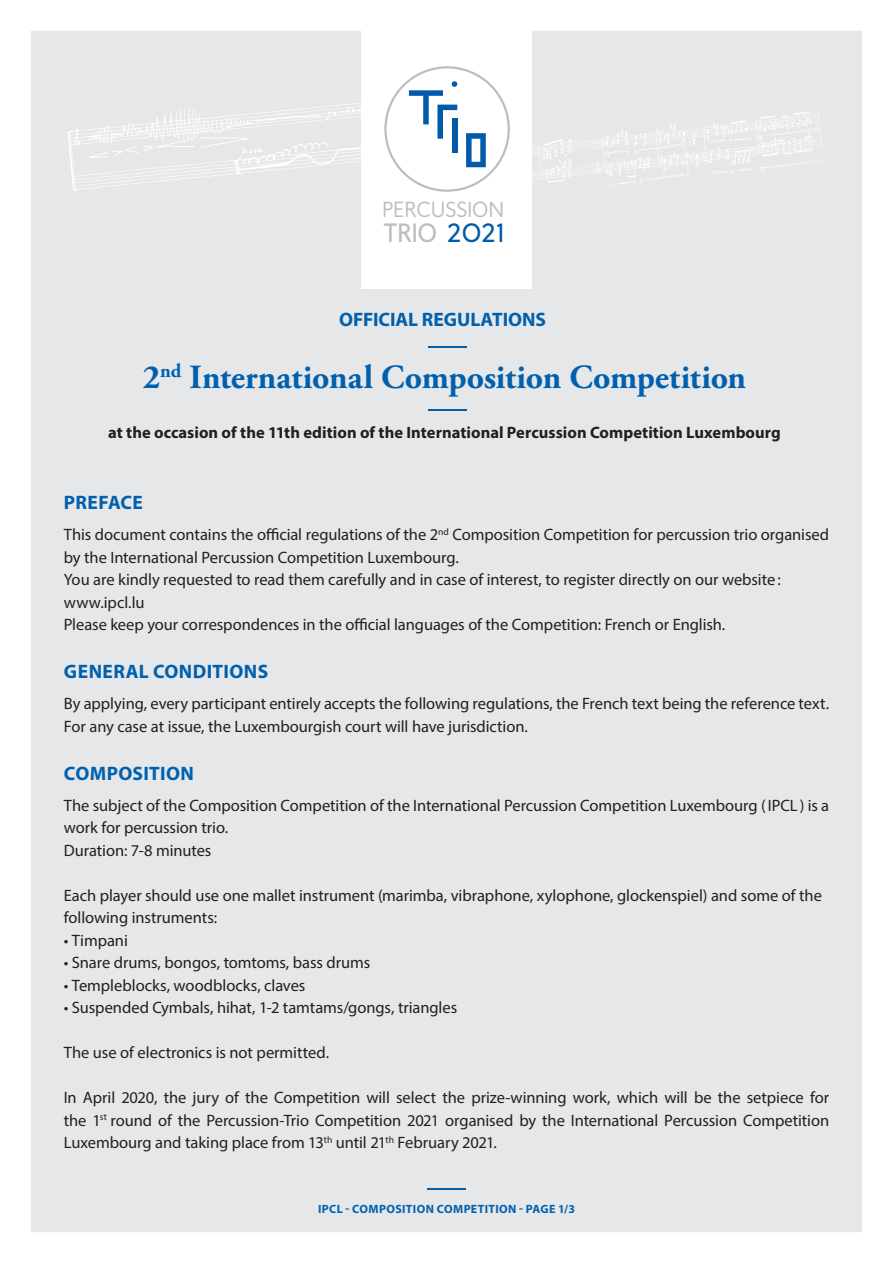
<style>
.page{position:relative;width:893px;height:1263px;background:#fff}
.page>*{position:absolute;margin:0;border:0;box-sizing:border-box;transform-origin:0 0}
.t1{font:700 33.75px "Adobe Garamond Pro";color:#0160ae}
.t2{font:700 26.1px "Oslo";color:#bcbdc0}
.t3{font:21.45px "Oslo";color:#bcbdc0}
.t4{font:700 19.5px "Myriad Pro";letter-spacing:.01em;color:#0160ae}
.t5{font:16.5px/22.5px "Myriad Pro";letter-spacing:-.005em;color:#231f20}
.t6{font:700 16.5px "Myriad Pro";color:#231f20}
.t7{font:700 12px "Myriad Pro";letter-spacing:.03em;color:#0160ae}
.s1{color:#015aaa}
</style>
<div class="page">
<div style="left:16px;top:16px;width:861px;height:1231px;background:#e6e7e9"></div>
<div style="left:1px;top:1px;width:891px;height:1261px;border:30px solid #fff"></div>
<hr style="left:427px;top:1188px;width:39px;height:1px;background:#0160ae">
<hr style="left:428px;top:346px;width:38px;height:1px;background:#0160ae">
<hr style="left:428px;top:409px;width:38px;height:1px;background:#0160ae">
<div style="left:361px;top:5px;width:170px;height:284px;background:#fff"></div>
<svg style="left:67px;top:66px;width:756px;height:142px"></svg>
<h3 class="t3" style="left:382px;top:198px;width:124px">PERCUSSION</h3>
<h2 class="t2" style="left:384px;top:219px;width:123px">TRIO <span class="s1">2O21</span></h2>
<p class="t4" style="left:339px;top:307px;width:209px">OFFICIAL REGULATIONS</p>
<h1 class="t1" style="left:143px;top:357px;width:605px">2<sup>nd</sup> International Composition Competition</h1>
<p class="t6" style="left:108px;top:421px;width:674px">at the occasion of the 11th edition of the International Percussion Competition Luxembourg</p>
<p class="t4" style="left:64px;top:490px;width:80px">PREFACE</p>
<p class="t5" style="left:64px;top:523px;width:767px">This document contains the official regulations of the 2<sup>nd</sup> Composition Competition for percussion trio organised by the International Percussion Competition Luxembourg.<br>You are kindly requested to read them carefully and in case of interest, to register directly on our website: www.ipcl.lu<br>Please keep your correspondences in the official languages of the Competition: French or English.</p>
<p class="t4" style="left:64px;top:659px;width:206px">GENERAL CONDITIONS</p>
<p class="t5" style="left:64px;top:692px;width:767px">By applying, every participant entirely accepts the following regulations, the French text being the reference text.<br>For any case at issue, the Luxembourgish court will have jurisdiction.</p>
<p class="t4" style="left:64px;top:760px;width:131px">COMPOSITION</p>
<p class="t5" style="left:64px;top:793px;width:767px">The subject of the Composition Competition of the International Percussion Competition Luxembourg (IPCL ) is a work for percussion trio.<br>Duration: 7-8 minutes</p>
<p class="t5" style="left:64px;top:883px;width:760px">Each player should use one mallet instrument (marimba, vibraphone, xylophone, glockenspiel) and some of the following instruments:</p>
<p class="t5" style="left:64px;top:929px;width:66px">• Timpani</p>
<p class="t5" style="left:64px;top:951px;width:308px">• Snare drums, bongos, tomtoms, bass drums</p>
<p class="t5" style="left:64px;top:974px;width:243px">• Templeblocks, woodblocks, claves</p>
<p class="t5" style="left:64px;top:996px;width:395px">• Suspended Cymbals, hihat, 1-2 tamtams/gongs, triangles</p>
<p class="t5" style="left:64px;top:1041px;width:267px">The use of electronics is not permitted.</p>
<p class="t5" style="left:64px;top:1086px;width:767px;text-align:justify">In April 2020, the jury of the Competition will select the prize-winning work, which will be the setpiece for the 1<sup>st</sup> round of the Percussion-Trio Competition 2021 organised by the International Percussion Competition Luxembourg and taking place from 13<sup>th</sup> until 21<sup>th</sup> February 2021.</p>
<p class="t7" style="left:318px;top:1201px;width:258px">IPCL - COMPOSITION COMPETITION - PAGE 1/3</p>
</div>
